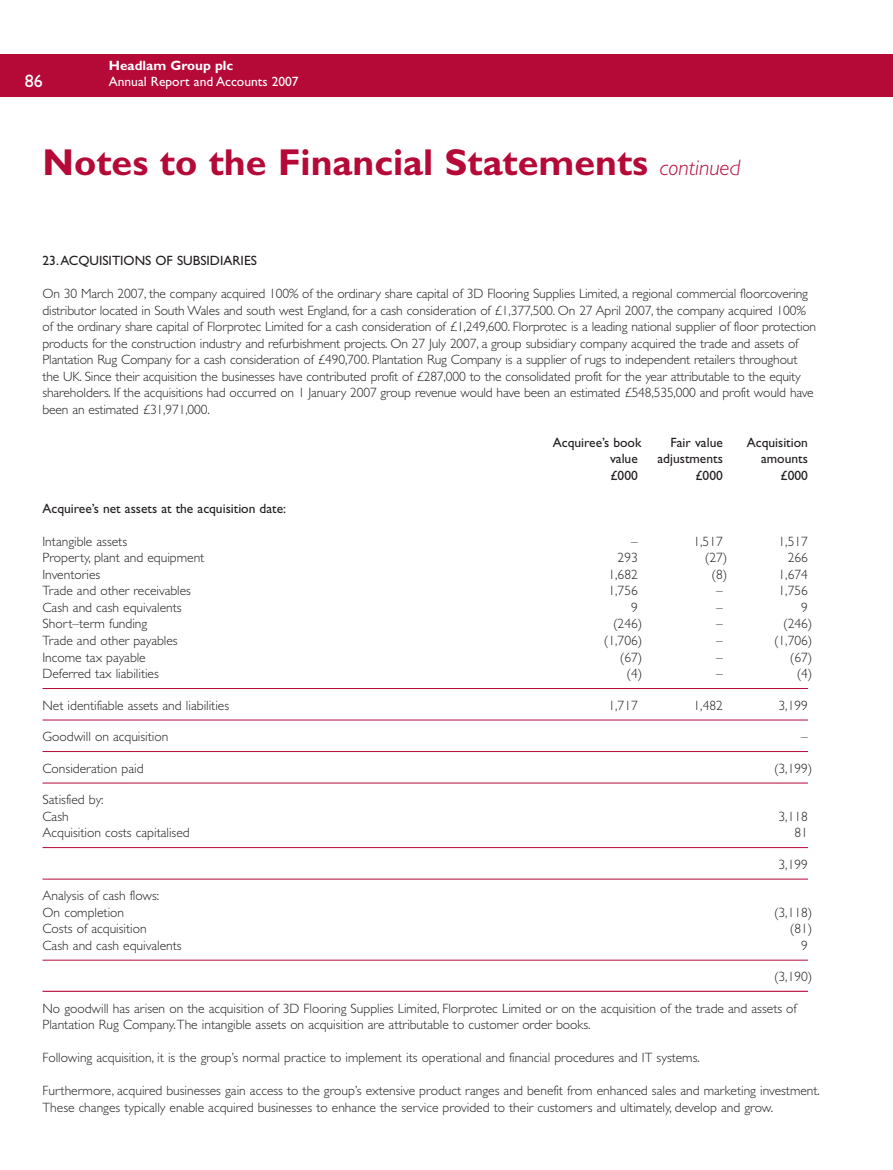
<style>
.page{position:relative;width:893px;height:1170px;background:#fff}
.page>*{position:absolute;margin:0;border:0;box-sizing:border-box;transform-origin:0 0}
.t1{font:700 37.5px "Gill Sans";color:#b50938}
.t2{font:18px "Gill Sans";color:#fff}
.t3{font:300 13.5px/16.5px "Gill Sans";color:#231f20}
.t4{font:13.5px "Gill Sans";color:#231f20}
.t5{font:13.5px "Gill Sans";color:#fff}
.t6{font:700 13.5px "Gill Sans";color:#fff}
.s1{font-weight:300;font-style:italic;font-size:22.5px}
</style>
<div class="page">
<div style="left:0;top:54px;width:893px;height:42px;background:#b50938"></div>
<hr style="left:43px;top:688px;width:765px;height:1px;background:#b50938">
<hr style="left:43px;top:719px;width:765px;height:1px;background:#b50938">
<hr style="left:43px;top:751px;width:765px;height:1px;background:#b50938">
<hr style="left:43px;top:782px;width:765px;height:1px;background:#b50938">
<hr style="left:43px;top:847px;width:765px;height:1px;background:#b50938">
<hr style="left:43px;top:878px;width:765px;height:1px;background:#b50938">
<hr style="left:43px;top:959px;width:765px;height:1px;background:#b50938">
<hr style="left:43px;top:990px;width:765px;height:1px;background:#b50938">
<h2 class="t2" style="left:25px;top:75px;width:19px">86</h2>
<p class="t6" style="left:109px;top:61px;width:126px">Headlam Group plc</p>
<p class="t5" style="left:109px;top:77px;width:191px">Annual Report and Accounts 2007</p>
<h1 class="t1" style="left:43px;top:150px;width:699px">Notes to the Financial Statements <span class="s1">continued</span></h1>
<p class="t4" style="left:43px;top:256px;width:216px">23.ACQUISITIONS OF SUBSIDIARIES</p>
<p class="t3" style="left:43px;top:287px;width:775px">On 30 March 2007, the company acquired 100% of the ordinary share capital of 3D Flooring Supplies Limited, a regional commercial floorcovering distributor located in South Wales and south west England, for a cash consideration of £1,377,500. On 27 April 2007, the company acquired 100% of the ordinary share capital of Florprotec Limited for a cash consideration of £1,249,600. Florprotec is a leading national supplier of floor protection products for the construction industry and refurbishment projects. On 27 July 2007, a group subsidiary company acquired the trade and assets of Plantation Rug Company for a cash consideration of £490,700. Plantation Rug Company is a supplier of rugs to independent retailers throughout the UK. Since their acquisition the businesses have contributed profit of £287,000 to the consolidated profit for the year attributable to the equity shareholders. If the acquisitions had occurred on 1 January 2007 group revenue would have been an estimated £548,535,000 and profit would have been an estimated £31,971,000.</p>
<p class="t4" style="left:553px;top:437px;width:90px">Acquiree’s book</p>
<p class="t4" style="left:670px;top:437px;width:54px">Fair value</p>
<p class="t4" style="left:747px;top:437px;width:63px">Acquisition</p>
<p class="t4" style="left:610px;top:454px;width:29px">value</p>
<p class="t4" style="left:657px;top:454px;width:67px">adjustments</p>
<p class="t4" style="left:761px;top:454px;width:48px">amounts</p>
<p class="t4" style="left:610px;top:470px;width:29px">£000</p>
<p class="t4" style="left:695px;top:470px;width:29px">£000</p>
<p class="t4" style="left:780px;top:470px;width:29px">£000</p>
<p class="t4" style="left:43px;top:503px;width:245px">Acquiree’s net assets at the acquisition date:</p>
<p class="t3" style="left:43px;top:534px;width:86px">Intangible assets</p>
<p class="t3" style="left:631px;top:534px;width:8px">–</p>
<p class="t3" style="left:693px;top:534px;width:31px">1,517</p>
<p class="t3" style="left:778px;top:534px;width:31px">1,517</p>
<p class="t3" style="left:43px;top:551px;width:163px">Property, plant and equipment</p>
<p class="t3" style="left:618px;top:551px;width:22px">293</p>
<p class="t3" style="left:705px;top:551px;width:24px">(27)</p>
<p class="t3" style="left:788px;top:551px;width:22px">266</p>
<p class="t3" style="left:43px;top:567px;width:59px">Inventories</p>
<p class="t3" style="left:608px;top:567px;width:31px">1,682</p>
<p class="t3" style="left:712px;top:567px;width:17px">(8)</p>
<p class="t3" style="left:778px;top:567px;width:31px">1,674</p>
<p class="t3" style="left:43px;top:584px;width:150px">Trade and other receivables</p>
<p class="t3" style="left:608px;top:584px;width:31px">1,756</p>
<p class="t3" style="left:716px;top:584px;width:8px">–</p>
<p class="t3" style="left:778px;top:584px;width:31px">1,756</p>
<p class="t3" style="left:43px;top:600px;width:141px">Cash and cash equivalents</p>
<p class="t3" style="left:631px;top:600px;width:8px">9</p>
<p class="t3" style="left:716px;top:600px;width:8px">–</p>
<p class="t3" style="left:801px;top:600px;width:8px">9</p>
<p class="t3" style="left:43px;top:617px;width:106px">Short–term funding</p>
<p class="t3" style="left:613px;top:617px;width:31px">(246)</p>
<p class="t3" style="left:716px;top:617px;width:8px">–</p>
<p class="t3" style="left:783px;top:617px;width:31px">(246)</p>
<p class="t3" style="left:43px;top:633px;width:137px">Trade and other payables</p>
<p class="t3" style="left:604px;top:633px;width:40px">(1,706)</p>
<p class="t3" style="left:716px;top:633px;width:8px">–</p>
<p class="t3" style="left:774px;top:633px;width:40px">(1,706)</p>
<p class="t3" style="left:43px;top:650px;width:105px">Income tax payable</p>
<p class="t3" style="left:620px;top:650px;width:24px">(67)</p>
<p class="t3" style="left:790px;top:650px;width:24px">(67)</p>
<p class="t3" style="left:43px;top:666px;width:118px">Deferred tax liabilities</p>
<p class="t3" style="left:627px;top:666px;width:17px">(4)</p>
<p class="t3" style="left:716px;top:666px;width:8px">–</p>
<p class="t3" style="left:797px;top:666px;width:17px">(4)</p>
<p class="t3" style="left:43px;top:698px;width:188px">Net identifiable assets and liabilities</p>
<p class="t3" style="left:608px;top:698px;width:31px">1,717</p>
<p class="t3" style="left:693px;top:698px;width:31px">1,482</p>
<p class="t3" style="left:779px;top:698px;width:31px">3,199</p>
<p class="t3" style="left:43px;top:729px;width:127px">Goodwill on acquisition</p>
<p class="t3" style="left:801px;top:729px;width:8px">–</p>
<p class="t3" style="left:43px;top:761px;width:103px">Consideration paid</p>
<p class="t3" style="left:774px;top:761px;width:40px">(3,199)</p>
<p class="t3" style="left:43px;top:792px;width:63px">Satisfied by:<br>Cash</p>
<p class="t3" style="left:778px;top:809px;width:31px">3,118</p>
<p class="t3" style="left:43px;top:825px;width:149px">Acquisition costs capitalised</p>
<p class="t3" style="left:794px;top:825px;width:15px">81</p>
<p class="t3" style="left:778px;top:857px;width:31px">3,199</p>
<p class="t3" style="left:43px;top:888px;width:118px">Analysis of cash flows:<br>On completion</p>
<p class="t3" style="left:774px;top:905px;width:40px">(3,118)</p>
<p class="t3" style="left:43px;top:921px;width:106px">Costs of acquisition</p>
<p class="t3" style="left:790px;top:921px;width:24px">(81)</p>
<p class="t3" style="left:43px;top:938px;width:141px">Cash and cash equivalents</p>
<p class="t3" style="left:801px;top:938px;width:8px">9</p>
<p class="t3" style="left:774px;top:969px;width:40px">(3,190)</p>
<p class="t3" style="left:43px;top:1001px;width:756px">No goodwill has arisen on the acquisition of 3D Flooring Supplies Limited, Florprotec Limited or on the acquisition of the trade and assets of<br>Plantation Rug Company.The intangible assets on acquisition are attributable to customer order books.</p>
<p class="t3" style="left:43px;top:1050px;width:659px">Following acquisition, it is the group’s normal practice to implement its operational and financial procedures and IT systems.</p>
<p class="t3" style="left:43px;top:1083px;width:779px">Furthermore, acquired businesses gain access to the group’s extensive product ranges and benefit from enhanced sales and marketing investment.<br>These changes typically enable acquired businesses to enhance the service provided to their customers and ultimately, develop and grow.</p>
</div>
